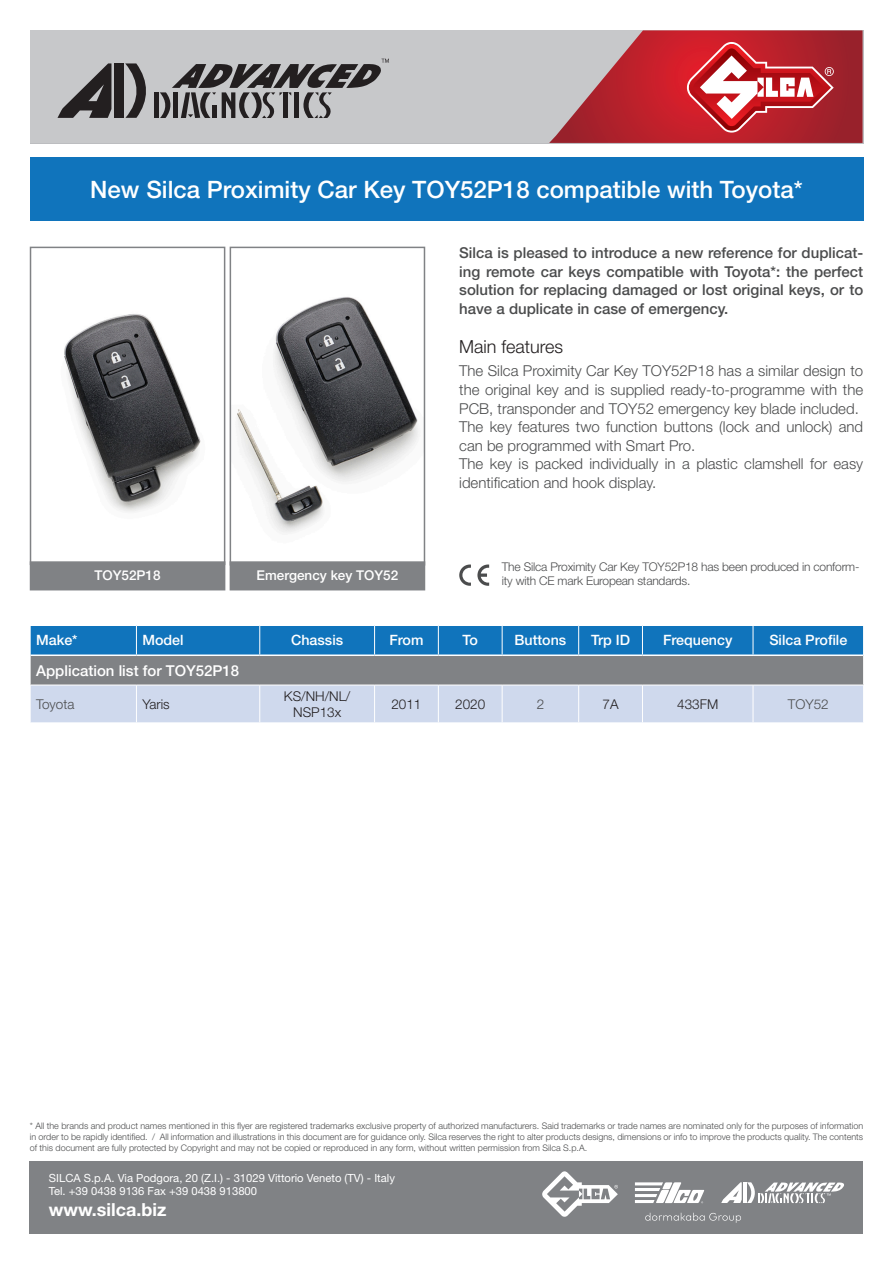
<style>
.page{position:relative;width:893px;height:1263px;background:#fff}
.page>*{position:absolute;margin:0;border:0;box-sizing:border-box;transform-origin:0 0}
.t1{font:500 24px "Helvetica Neue LT Std";color:#fff}
.t2{font:700 18px "Helvetica Neue LT Std";color:#fff}
.t3{font:300 18px "Helvetica Neue LT Std";color:#231f20}
.t4{font:300 15px/18.6px "Helvetica Neue LT Std";color:#4b4c4d}
.t5{font:500 15px/18.6px "Helvetica Neue LT Std";color:#4b4c4d;text-align:justify}
.t6{font:500 15px "Helvetica Neue LT Std";color:#fff}
.t7{font:500 14.25px "Helvetica Neue LT Std";color:#fff}
.t8{font:300 13.5px/16.2px "Helvetica Neue LT Std";color:#231f20;text-align:center}
.t9{font:500 13.5px "Helvetica Neue LT Std";color:#fff}
.t10{font:300 13.5px "Helvetica Neue LT Std";color:#4b4c4d}
.t11{font:300 12px/14.4px "Helvetica Neue LT Std";letter-spacing:-.015em;color:#4b4c4d}
.t12{font:11.25px/12.8px "Helvetica Neue LT Std";color:#fff}
.t13{font:300 9px/10.8px "Helvetica Neue LT Std";color:#4b4c4d;text-align:justify}
</style>
<div class="page">
<div style="left:30px;top:30px;width:832px;height:113px;background:#c7c8ca"></div>
<svg style="left:549px;top:30px;width:313px;height:113px;background:#bf4b53"></svg>
<svg style="left:57px;top:63px;width:54px;height:55px"></svg>
<div style="left:114px;top:63px;width:10px;height:55px;background:#231f20"></div>
<svg style="left:125px;top:63px;width:21px;height:55px"></svg>
<div style="left:154px;top:92px;width:5px;height:26px;background:#231f20"></div>
<svg style="left:160px;top:59px;width:229px;height:59px"></svg>
<div style="left:30px;top:1161px;width:833px;height:72px;background:#808285"></div>
<svg style="left:645px;top:1213px;width:96px;height:10px"></svg>
<svg style="left:635px;top:1182px;width:69px;height:21px"></svg>
<svg style="left:721px;top:1182px;width:123px;height:21px"></svg>
<svg style="left:542px;top:1171px;width:76px;height:46px"></svg>
<div style="left:30px;top:157px;width:833px;height:64px;background:#1074bc"></div>
<img style="left:64px;top:314px;width:137px;height:198px">
<div style="left:30px;top:247px;width:195px;height:318px;border:2px solid #808285"></div>
<img style="left:236px;top:297px;width:183px;height:236px">
<div style="left:230px;top:247px;width:195px;height:319px;border:2px solid #808285"></div>
<div style="left:30px;top:561px;width:195px;height:29px;background:#808285;border:2px solid #808285"></div>
<div style="left:230px;top:561px;width:195px;height:29px;background:#808285;border:2px solid #808285"></div>
<svg style="left:459px;top:564px;width:30px;height:22px"></svg>
<div style="left:30px;top:655px;width:834px;height:30px;background:#808285"></div>
<div style="left:31px;top:686px;width:832px;height:36px;background:#cfd9ed"></div>
<hr style="left:30px;top:655px;width:1px;height:30px;background:#fff">
<hr style="left:863px;top:655px;width:1px;height:30px;background:#fff">
<div style="left:30px;top:625px;width:834px;height:30px;background:#1074bc"></div>
<hr style="left:136px;top:685px;width:1px;height:37px;background:#fff">
<hr style="left:259px;top:685px;width:1px;height:37px;background:#fff">
<hr style="left:374px;top:685px;width:1px;height:37px;background:#fff">
<hr style="left:438px;top:685px;width:1px;height:37px;background:#fff">
<hr style="left:502px;top:685px;width:1px;height:37px;background:#fff">
<hr style="left:578px;top:685px;width:1px;height:37px;background:#fff">
<hr style="left:642px;top:685px;width:1px;height:37px;background:#fff">
<hr style="left:753px;top:685px;width:1px;height:37px;background:#fff">
<hr style="left:31px;top:654px;width:105px;height:2px;background:#fff">
<hr style="left:136px;top:654px;width:124px;height:2px;background:#fff">
<hr style="left:260px;top:654px;width:115px;height:2px;background:#fff">
<hr style="left:375px;top:654px;width:63px;height:2px;background:#fff">
<hr style="left:438px;top:654px;width:64px;height:2px;background:#fff">
<hr style="left:502px;top:654px;width:77px;height:2px;background:#fff">
<hr style="left:579px;top:654px;width:63px;height:2px;background:#fff">
<hr style="left:642px;top:654px;width:111px;height:2px;background:#fff">
<hr style="left:753px;top:654px;width:110px;height:2px;background:#fff">
<h1 class="t1" style="left:90px;top:175px;width:714px">New Silca Proximity Car Key TOY52P18 compatible with Toyota*</h1>
<h3 class="t9" style="left:95px;top:567px;width:68px">TOY52P18</h3>
<h3 class="t9" style="left:257px;top:567px;width:143px">Emergency key TOY52</h3>
<h3 class="t5" style="left:459px;top:243px;width:405px">Silca is pleased to introduce a new reference for duplicat&shy;ing remote car keys compatible with Toyota*: the perfect solution for replacing damaged or lost original keys, or to have a duplicate in case of emergency.</h3>
<h2 class="t3" style="left:459px;top:336px;width:106px">Main features</h2>
<p class="t4" style="left:459px;top:361px;width:405px">The Silca Proximity Car Key TOY52P18 has a similar design to the original key and is supplied ready-to-programme with the PCB, transponder and TOY52 emergency key blade included.<br>The key features two function buttons (lock and unlock) and can be programmed with Smart Pro.<br>The key is packed individually in a plastic clamshell for easy identification and hook display.</p>
<h3 class="t11" style="left:502px;top:559px;width:359px">The Silca Proximity Car Key TOY52P18 has been produced in conform&shy;ity with CE mark European standards.</h3>
<h3 class="t7" style="left:36px;top:632px;width:43px">Make*</h3>
<h3 class="t7" style="left:142px;top:632px;width:43px">Model</h3>
<h3 class="t7" style="left:291px;top:632px;width:54px">Chassis</h3>
<h3 class="t7" style="left:389px;top:632px;width:36px">From</h3>
<h3 class="t7" style="left:463px;top:632px;width:17px">To</h3>
<h3 class="t7" style="left:515px;top:632px;width:53px">Buttons</h3>
<h3 class="t7" style="left:591px;top:632px;width:41px">Trp ID</h3>
<h3 class="t7" style="left:663px;top:632px;width:71px">Frequency</h3>
<h3 class="t7" style="left:769px;top:632px;width:79px">Silca Profile</h3>
<h3 class="t6" style="left:36px;top:661px;width:205px">Application list for TOY52P18</h3>
<h3 class="t10" style="left:36px;top:696px;width:40px">Toyota</h3>
<h3 class="t8" style="left:142px;top:695px;width:29px">Yaris</h3>
<h3 class="t8" style="left:284px;top:687px;width:68px">KS/NH/NL/<br>NSP13x</h3>
<h3 class="t8" style="left:391px;top:695px;width:32px">2011</h3>
<h3 class="t8" style="left:455px;top:695px;width:32px">2020</h3>
<h3 class="t10" style="left:537px;top:696px;width:9px">2</h3>
<h3 class="t8" style="left:603px;top:695px;width:18px">7A</h3>
<h3 class="t8" style="left:677px;top:695px;width:43px">433FM</h3>
<h3 class="t10" style="left:788px;top:696px;width:42px">TOY52</h3>
<p class="t13" style="left:30px;top:1120px;width:835px">* All the brands and product names mentioned in this flyer are registered trademarks exclusive property of authorized manufacturers. Said trademarks or trade names are nominated only for the purposes of information in order to be rapidly identified. / All information and illustrations in this document are for guidance only. Silca reserves the right to alter products designs, dimensions or info to improve the products quality. The contents of this document are fully protected by Copyright and may not be copied or reproduced in any form, without written permission from Silca S.p.A.</p>
<p class="t12" style="left:49px;top:1171px;width:348px">SILCA S.p.A. Via Podgora, 20 (Z.I.) - 31029 Vittorio Veneto (TV) - Italy<br>Tel. +39 0438 9136 Fax +39 0438 913800</p>
<h2 class="t2" style="left:49px;top:1199px;width:119px">www.silca.biz</h2>
</div>
